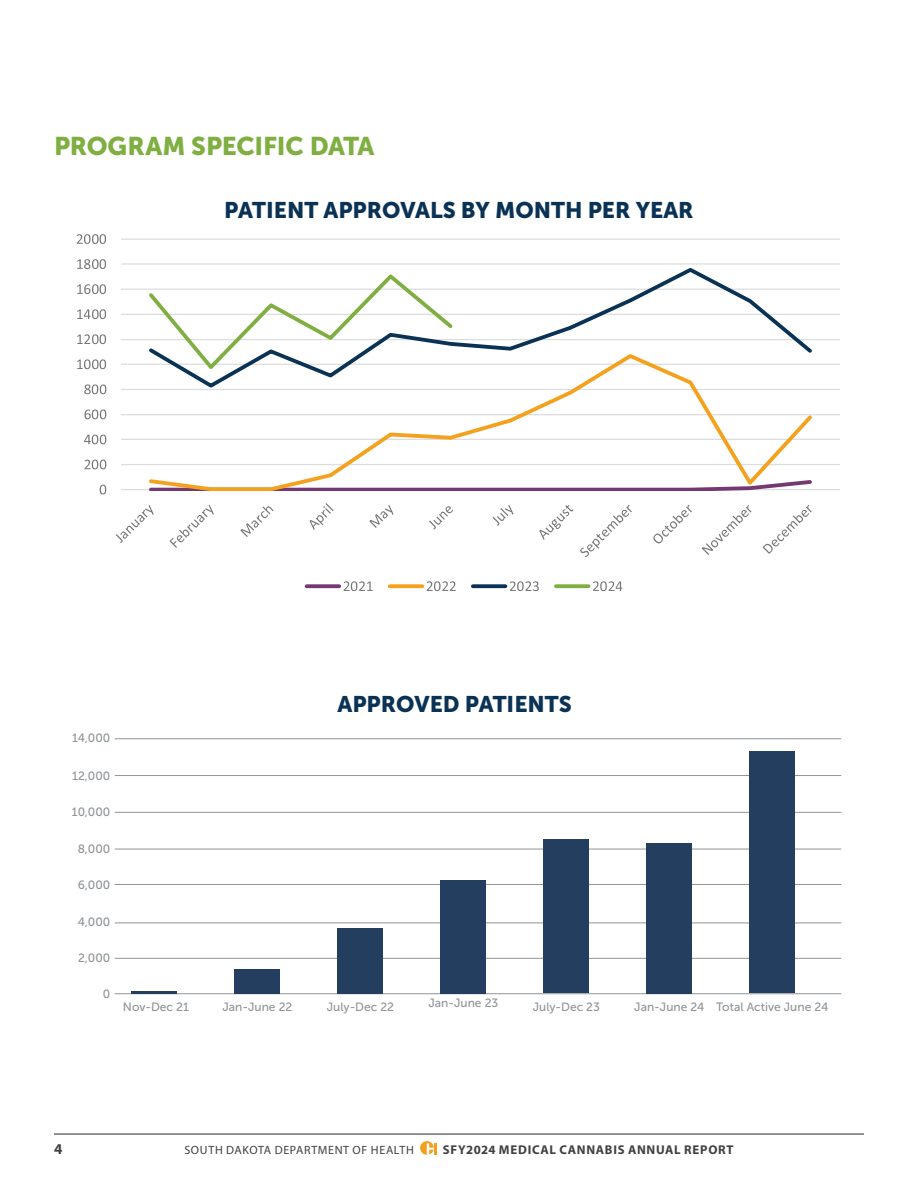
<style>
.page{position:relative;width:918px;height:1188px;background:#fff}
.page>*{position:absolute;margin:0;border:0;box-sizing:border-box;transform-origin:0 0}
.t1{font:25.5px "Museo Sans 900";letter-spacing:-.01em;color:#7fae41}
.t2{font:22.5px "Museo Sans 900";color:#0a3254}
.t3{font:700 15px "Myriad Pro";color:#414042}
.t4{font:700 12.75px "Myriad Pro";letter-spacing:.06em;color:#414042}
.t5{font:12px "Museo Sans 500";color:#909498}
.t6{font:12px "Myriad Pro";letter-spacing:.05em;color:#414042}
</style>
<div class="page">
<svg style="left:420px;top:1141px;width:17px;height:14px"></svg>
<hr style="left:54px;top:1134px;width:810px;height:1px;background:#414042">
<hr style="left:115px;top:775px;width:726px;height:1px;background:#909498">
<hr style="left:115px;top:739px;width:726px;height:1px;background:#909498">
<hr style="left:115px;top:812px;width:726px;height:1px;background:#909498">
<hr style="left:115px;top:849px;width:726px;height:1px;background:#909498">
<hr style="left:115px;top:884px;width:726px;height:1px;background:#909498">
<hr style="left:115px;top:923px;width:726px;height:1px;background:#909498">
<hr style="left:115px;top:958px;width:726px;height:1px;background:#909498">
<hr style="left:115px;top:993px;width:726px;height:1px;background:#909498">
<hr style="left:132px;top:991px;width:45px;height:3px;background:#243e5f">
<div style="left:235px;top:969px;width:45px;height:25px;background:#243e5f"></div>
<div style="left:338px;top:929px;width:45px;height:65px;background:#243e5f"></div>
<div style="left:441px;top:880px;width:45px;height:114px;background:#243e5f"></div>
<div style="left:544px;top:839px;width:45px;height:154px;background:#243e5f"></div>
<div style="left:750px;top:751px;width:45px;height:242px;background:#243e5f"></div>
<div style="left:647px;top:844px;width:45px;height:150px;background:#243e5f"></div>
<hr style="left:121px;top:239px;width:719px;height:1px;background:#dcddde">
<hr style="left:121px;top:263px;width:719px;height:2px;background:#dcddde">
<hr style="left:121px;top:289px;width:719px;height:1px;background:#dcddde">
<hr style="left:121px;top:314px;width:719px;height:1px;background:#dcddde">
<hr style="left:121px;top:339px;width:719px;height:1px;background:#dcddde">
<hr style="left:121px;top:364px;width:719px;height:1px;background:#dcddde">
<hr style="left:121px;top:389px;width:719px;height:1px;background:#dcddde">
<hr style="left:121px;top:414px;width:719px;height:1px;background:#dcddde">
<hr style="left:121px;top:439px;width:719px;height:1px;background:#dcddde">
<hr style="left:121px;top:464px;width:719px;height:1px;background:#dcddde">
<hr style="left:121px;top:489px;width:719px;height:1px;background:#dcddde">
<svg style="left:147px;top:390px;width:668px;height:100px"></svg>
<svg style="left:186px;top:268px;width:629px;height:122px"></svg>
<svg style="left:146px;top:271px;width:310px;height:102px"></svg>
<svg style="left:100px;top:485px;width:6px;height:9px"></svg>
<svg style="left:85px;top:460px;width:21px;height:9px"></svg>
<svg style="left:84px;top:435px;width:22px;height:9px"></svg>
<svg style="left:85px;top:410px;width:21px;height:9px"></svg>
<svg style="left:84px;top:384px;width:22px;height:10px"></svg>
<svg style="left:77px;top:359px;width:29px;height:10px"></svg>
<svg style="left:77px;top:334px;width:29px;height:10px"></svg>
<svg style="left:77px;top:309px;width:29px;height:10px"></svg>
<svg style="left:77px;top:284px;width:29px;height:10px"></svg>
<svg style="left:77px;top:259px;width:29px;height:10px"></svg>
<svg style="left:116px;top:505px;width:38px;height:38px"></svg>
<svg style="left:170px;top:505px;width:44px;height:43px"></svg>
<svg style="left:240px;top:506px;width:34px;height:31px"></svg>
<svg style="left:77px;top:234px;width:29px;height:10px"></svg>
<svg style="left:310px;top:503px;width:23px;height:27px"></svg>
<svg style="left:369px;top:505px;width:24px;height:23px"></svg>
<svg style="left:429px;top:506px;width:24px;height:23px"></svg>
<svg style="left:493px;top:505px;width:20px;height:21px"></svg>
<svg style="left:539px;top:505px;width:34px;height:35px"></svg>
<svg style="left:580px;top:505px;width:52px;height:52px"></svg>
<svg style="left:653px;top:505px;width:39px;height:38px"></svg>
<svg style="left:702px;top:505px;width:50px;height:50px"></svg>
<svg style="left:763px;top:505px;width:49px;height:49px"></svg>
<svg style="left:307px;top:584px;width:32px;height:4px"></svg>
<svg style="left:390px;top:584px;width:32px;height:4px"></svg>
<svg style="left:344px;top:581px;width:29px;height:10px"></svg>
<svg style="left:473px;top:584px;width:32px;height:4px"></svg>
<svg style="left:427px;top:581px;width:29px;height:10px"></svg>
<svg style="left:556px;top:584px;width:33px;height:4px"></svg>
<svg style="left:510px;top:581px;width:29px;height:10px"></svg>
<svg style="left:593px;top:581px;width:29px;height:10px"></svg>
<h1 class="t1" style="left:54px;top:132px;width:322px">PROGRAM SPECIFIC DATA</h1>
<h2 class="t2" style="left:224px;top:197px;width:471px">PATIENT APPROVALS BY MONTH PER YEAR</h2>
<p class="t5" style="left:72px;top:732px;width:40px">14,000</p>
<p class="t5" style="left:72px;top:769px;width:40px">12,000</p>
<p class="t5" style="left:72px;top:806px;width:40px">10,000</p>
<p class="t5" style="left:78px;top:842px;width:34px">8,000</p>
<p class="t5" style="left:78px;top:878px;width:34px">6,000</p>
<p class="t5" style="left:78px;top:915px;width:34px">4,000</p>
<p class="t5" style="left:78px;top:951px;width:34px">2,000</p>
<p class="t5" style="left:103px;top:988px;width:9px">0</p>
<h2 class="t2" style="left:337px;top:691px;width:236px">APPROVED PATIENTS</h2>
<p class="t5" style="left:123px;top:1000px;width:67px">Nov-Dec 21</p>
<p class="t5" style="left:222px;top:1000px;width:72px">Jan-June 22</p>
<p class="t5" style="left:327px;top:1000px;width:69px">July-Dec 22</p>
<p class="t5" style="left:428px;top:997px;width:71px">Jan-June 23</p>
<p class="t5" style="left:533px;top:1000px;width:69px">July-Dec 23</p>
<p class="t5" style="left:634px;top:1000px;width:196px">Jan-June 24 Total Active June 24</p>
<p class="t3" style="left:54px;top:1139px;width:10px">4</p>
<p class="t6" style="left:184px;top:1142px;width:231px">SOUTH DAKOTA DEPARTMENT OF HEALTH</p>
<p class="t4" style="left:443px;top:1141px;width:292px">SFY2024 MEDICAL CANNABIS ANNUAL REPORT</p>
</div>
